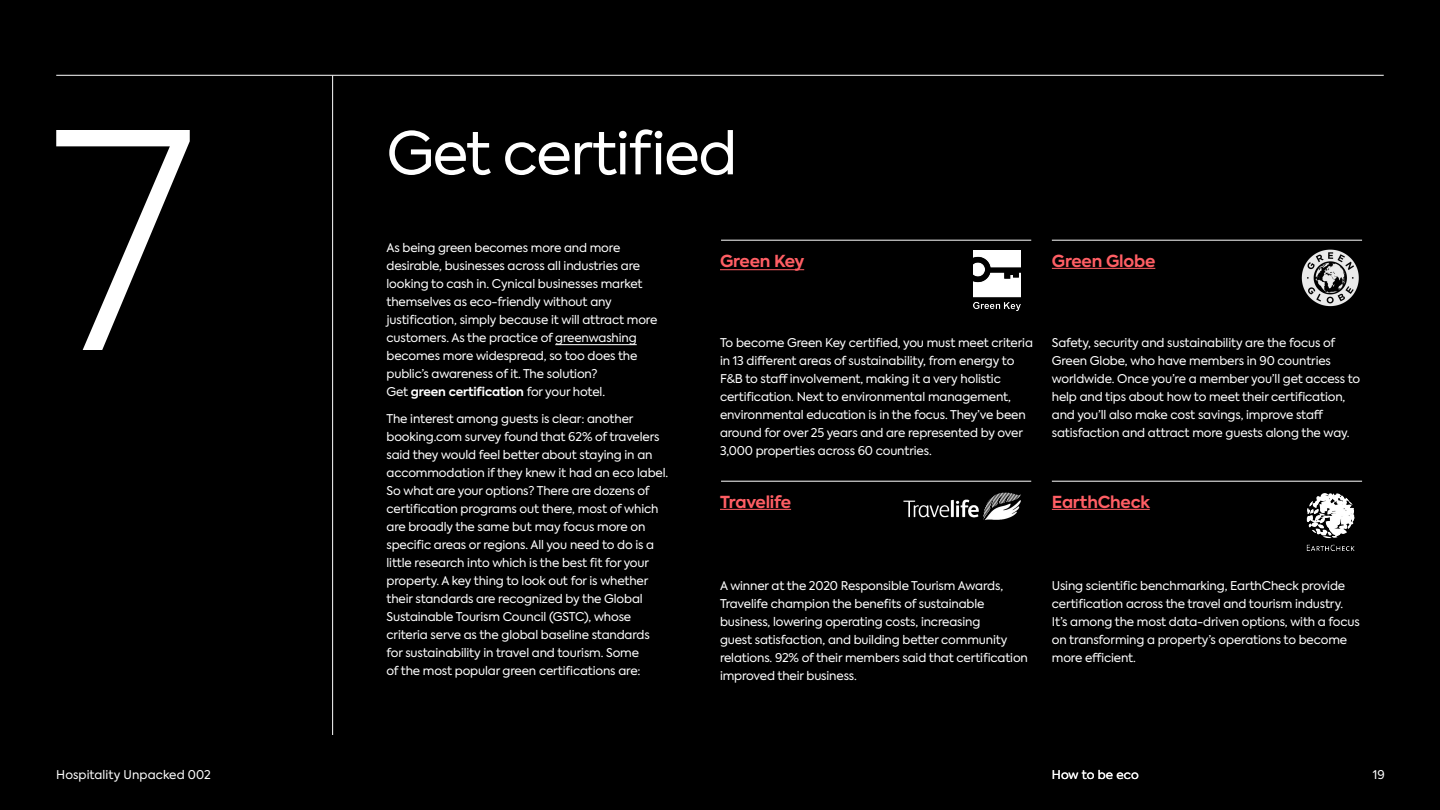
<style>
.page{position:relative;width:1440px;height:810px;background:#000}
.page>*{position:absolute;margin:0;border:0;box-sizing:border-box;transform-origin:0 0}
.t1{font:58.5px "Axiforma";letter-spacing:-.025em;color:#fff}
.t2{font:700 16.5px "Axiforma";letter-spacing:-.01em;color:#ff5e64}
.t3{font:12px/18px "Axiforma";letter-spacing:-.01em;color:#fff}
.s1{font-weight:700}
</style>
<div class="page">
<hr style="left:56px;top:75px;width:1328px;height:1px;background:#fff">
<hr style="left:721px;top:240px;width:310px;height:1px;background:#fff">
<hr style="left:721px;top:481px;width:310px;height:1px;background:#fff">
<hr style="left:1052px;top:240px;width:310px;height:1px;background:#fff">
<hr style="left:1052px;top:481px;width:310px;height:1px;background:#fff">
<hr style="left:332px;top:75px;width:1px;height:660px;background:#fff">
<hr style="left:555px;top:344px;width:82px;height:1px;background:#fff">
<svg style="left:56px;top:130px;width:134px;height:220px"></svg>
<hr style="left:720px;top:270px;width:84px;height:1px;background:#ff5e64">
<hr style="left:720px;top:509px;width:71px;height:1px;background:#ff5e64">
<hr style="left:1052px;top:268px;width:103px;height:1px;background:#ff5e64">
<hr style="left:1052px;top:509px;width:98px;height:1px;background:#ff5e64">
<img style="left:973px;top:250px;width:48px;height:60px">
<img style="left:1306px;top:493px;width:49px;height:58px">
<img style="left:904px;top:492px;width:117px;height:28px">
<img style="left:1301px;top:249px;width:58px;height:58px">
<h1 class="t1" style="left:387px;top:116px;width:352px">Get certified</h1>
<p class="t3" style="left:387px;top:239px;width:272px">As being green becomes more and more desirable, businesses across all industries are looking to cash in. Cynical businesses market themselves as eco-friendly without any justification, simply because it will attract more customers. As the practice of greenwashing becomes more widespread, so too does the public’s awareness of it. The solution?<br>Get <span class="s1">green certification</span> for your hotel.</p>
<p class="t3" style="left:387px;top:410px;width:283px">The interest among guests is clear: another booking.com survey found that 62% of travelers said they would feel better about staying in an accommodation if they knew it had an eco label.<br>So what are your options? There are dozens of certification programs out there, most of which are broadly the same but may focus more on specific areas or regions. All you need to do is a little research into which is the best fit for your property. A key thing to look out for is whether their standards are recognized by the Global Sustainable Tourism Council (GSTC), whose criteria serve as the global baseline standards for sustainability in travel and tourism. Some<br>of the most popular green certifications are:</p>
<h2 class="t2" style="left:720px;top:249px;width:86px">Green Key</h2>
<h2 class="t2" style="left:1052px;top:249px;width:105px">Green Globe</h2>
<p class="t3" style="left:720px;top:333px;width:314px">To become Green Key certified, you must meet criteria in 13 different areas of sustainability, from energy to F&amp;B to staff involvement, making it a very holistic certification. Next to environmental management, environmental education is in the focus. They’ve been around for over 25 years and are represented by over 3,000 properties across 60 countries.</p>
<h2 class="t2" style="left:720px;top:490px;width:73px">Travelife</h2>
<p class="t3" style="left:1052px;top:333px;width:310px">Safety, security and sustainability are the focus of Green Globe, who have members in 90 countries worldwide. Once you’re a member you’ll get access to help and tips about how to meet their certification, and you’ll also make cost savings, improve staff satisfaction and attract more guests along the way.</p>
<h2 class="t2" style="left:1052px;top:490px;width:100px">EarthCheck</h2>
<p class="t3" style="left:720px;top:577px;width:309px">A winner at the 2020 Responsible Tourism Awards, Travelife champion the benefits of sustainable business, lowering operating costs, increasing<br>guest satisfaction, and building better community relations. 92% of their members said that certification improved their business.</p>
<p class="t3" style="left:1052px;top:577px;width:310px">Using scientific benchmarking, EarthCheck provide certification across the travel and tourism industry.<br>It’s among the most data-driven options, with a focus on transforming a property’s operations to become more efficient.</p>
<p class="t3" style="left:56px;top:765px;width:156px">Hospitality Unpacked 002</p>
<p class="t3" style="left:1373px;top:765px;width:13px">19</p>
<p class="t3" style="left:1052px;top:765px;width:88px">How to be eco</p>
</div>
